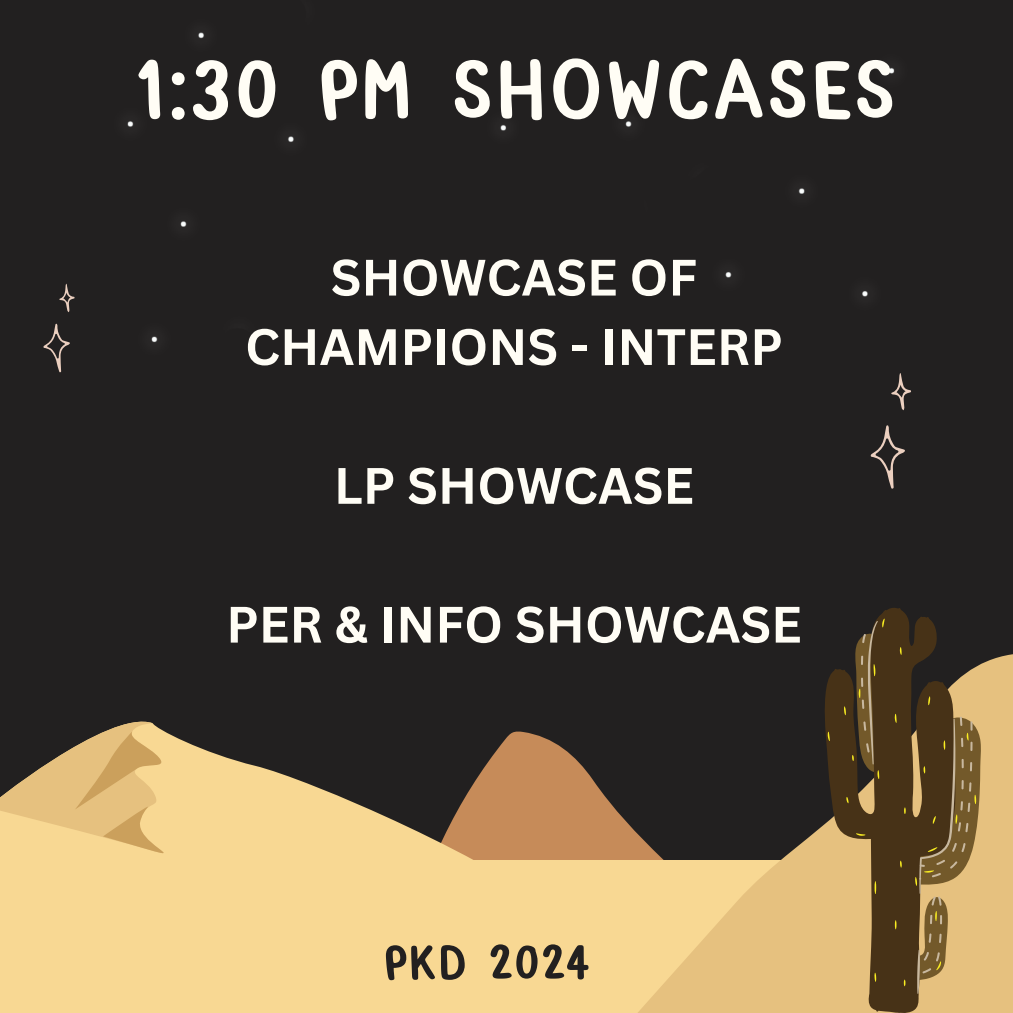
<style>
.page{position:relative;width:1013px;height:1013px;background:#fff}
.page>*{position:absolute;margin:0;border:0;box-sizing:border-box;transform-origin:0 0}
.t1{font:700 88.75px "Yvesyvesdrawing";color:#fffdf5}
.t2{font:700 51.25px "Yvesyvesdrawing";color:#222020}
.t3{font:700 50px/69.4px "Canva Sans";color:#fffdf5;text-align:center}
</style>
<div class="page">
<div style="left:0;top:0;width:1012px;height:1012px;background:#222020"></div>
<svg style="left:190px;top:731px;width:399px;height:129px"></svg>
<svg style="left:106px;top:721px;width:58px;height:10px"></svg>
<svg style="left:0;top:731px;width:190px;height:129px;background:#cfb076"></svg>
<div style="left:0;top:860px;width:1012px;height:152px;background:#f8d893"></div>
<svg style="left:589px;top:654px;width:423px;height:358px"></svg>
<svg style="left:976px;top:654px;width:4px;height:326px"></svg>
<svg style="left:824px;top:654px;width:131px;height:358px"></svg>
<svg style="left:831px;top:608px;width:119px;height:404px"></svg>
<svg style="left:827px;top:618px;width:149px;height:368px;background:#725b36"></svg>
<svg style="left:870px;top:373px;width:41px;height:116px"></svg>
<svg style="left:43px;top:284px;width:32px;height:88px"></svg>
<h1 class="t1" style="left:135px;top:53px;width:763px">1:30 PM SHOWCASES</h1>
<p class="t3" style="left:245px;top:241px;width:539px">SHOWCASE OF<br>CHAMPIONS - INTERP</p>
<p class="t3" style="left:334px;top:449px;width:362px">LP SHOWCASE</p>
<p class="t3" style="left:226px;top:588px;width:577px">PER &amp; INFO SHOWCASE</p>
<p class="t2" style="left:383px;top:941px;width:209px">PKD 2024</p>
</div>
